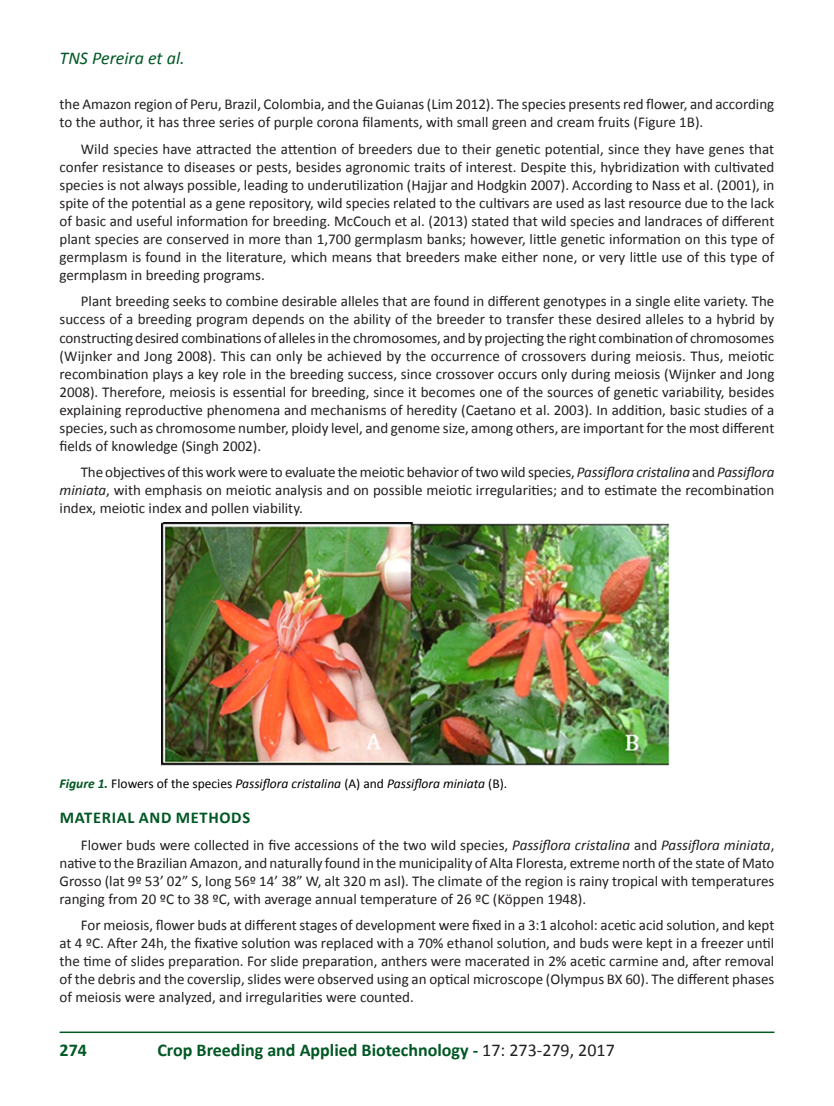
<style>
.page{position:relative;width:834px;height:1106px;background:#fff}
.page>*{position:absolute;margin:0;border:0;box-sizing:border-box;transform-origin:0 0}
.t1{font:700 18px "Calibri";color:#005824}
.t2{font:italic 18px "Calibri";color:#005824}
.TITULO_1{font:700 16.5px "Calibri";letter-spacing:.04em;color:#005824}
.CORPO_DE_TEXTO{font:15px/18px "Calibri";color:#231f20;text-align:justify}
.FIGURAS_E_TABELAS{font:italic 13.5px "Calibri";color:#000}
.s1{font-style:italic}
.s2{font-weight:700;color:#005824}
.s3{font-style:normal}
.s4{font-weight:400;color:#231f20}
</style>
<div class="page">
<hr style="left:60px;top:1031px;width:714px;height:2px;background:#005824">
<img style="left:162px;top:522px;width:508px;height:244px">
<p class="t2" style="left:60px;top:45px;width:127px">TNS Pereira et al.</p>
<p class="CORPO_DE_TEXTO" style="left:60px;top:95px;width:716px">the Amazon region of Peru, Brazil, Colombia, and the Guianas (Lim 2012). The species presents red flower, and according to the author, it has three series of purple corona filaments, with small green and cream fruits (Figure 1B).</p>
<p class="CORPO_DE_TEXTO" style="left:60px;top:139px;width:716px;text-indent:21px">Wild species have attracted the attention of breeders due to their genetic potential, since they have genes that confer resistance to diseases or pests, besides agronomic traits of interest. Despite this, hybridization with cultivated species is not always possible, leading to underutilization (Hajjar and Hodgkin 2007). According to Nass et al. (2001), in spite of the potential as a gene repository, wild species related to the cultivars are used as last resource due to the lack of basic and useful information for breeding. McCouch et al. (2013) stated that wild species and landraces of different plant species are conserved in more than 1,700 germplasm banks; however, little genetic information on this type of germplasm is found in the literature, which means that breeders make either none, or very little use of this type of germplasm in breeding programs.</p>
<p class="CORPO_DE_TEXTO" style="left:60px;top:292px;width:716px;text-indent:21px">Plant breeding seeks to combine desirable alleles that are found in different genotypes in a single elite variety. The success of a breeding program depends on the ability of the breeder to transfer these desired alleles to a hybrid by constructing desired combinations of alleles in the chromosomes, and by projecting the right combination of chromosomes (Wijnker and Jong 2008). This can only be achieved by the occurrence of crossovers during meiosis. Thus, meiotic recombination plays a key role in the breeding success, since crossover occurs only during meiosis (Wijnker and Jong 2008). Therefore, meiosis is essential for breeding, since it becomes one of the sources of genetic variability, besides explaining reproductive phenomena and mechanisms of heredity (Caetano et al. 2003). In addition, basic studies of a species, such as chromosome number, ploidy level, and genome size, among others, are important for the most different fields of knowledge (Singh 2002).</p>
<p class="CORPO_DE_TEXTO" style="left:60px;top:463px;width:716px;text-indent:21px">The objectives of this work were to evaluate the meiotic behavior of two wild species, <span class="s1">Passiflora cristalina</span> and <span class="s1">Passiflora miniata</span>, with emphasis on meiotic analysis and on possible meiotic irregularities; and to estimate the recombination index, meiotic index and pollen viability.</p>
<p class="FIGURAS_E_TABELAS" style="left:60px;top:774px;width:449px"><span class="s2">Figure 1.</span> <span class="s3">Flowers of the species</span> Passiflora cristalina <span class="s3">(A) and</span> Passiflora miniata <span class="s3">(B).</span></p>
<p class="TITULO_1" style="left:60px;top:806px;width:192px">MATERIAL AND METHODS</p>
<p class="CORPO_DE_TEXTO" style="left:60px;top:835px;width:716px;text-indent:21px">Flower buds were collected in five accessions of the two wild species, <span class="s1">Passiflora cristalina</span> and <span class="s1">Passiflora miniata</span>, native to the Brazilian Amazon, and naturally found in the municipality of Alta Floresta, extreme north of the state of Mato Grosso (lat 9º 53’ 02” S, long 56º 14’ 38” W, alt 320 m asl). The climate of the region is rainy tropical with temperatures ranging from 20 ºC to 38 ºC, with average annual temperature of 26 ºC (Köppen 1948).</p>
<p class="CORPO_DE_TEXTO" style="left:60px;top:915px;width:716px;text-indent:21px">For meiosis, flower buds at different stages of development were fixed in a 3:1 alcohol: acetic acid solution, and kept at 4 ºC. After 24h, the fixative solution was replaced with a 70% ethanol solution, and buds were kept in a freezer until the time of slides preparation. For slide preparation, anthers were macerated in 2% acetic carmine and, after removal of the debris and the coverslip, slides were observed using an optical microscope (Olympus BX 60). The different phases of meiosis were analyzed, and irregularities were counted.</p>
<p class="t1" style="left:60px;top:1037px;width:29px">274</p>
<p class="t1" style="left:157px;top:1037px;width:459px">Crop Breeding and Applied Biotechnology - <span class="s4">17: 273-279, 2017</span></p>
</div>
